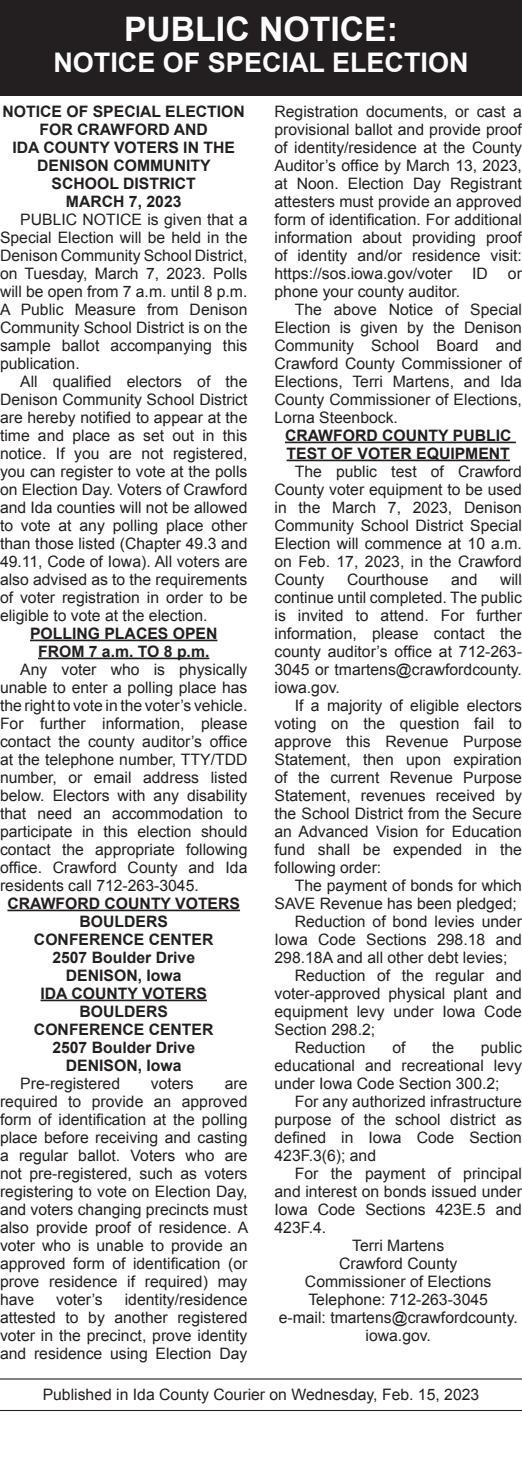
<style>
.page{position:relative;width:522px;height:1458px;background:#fff}
.page>*{position:absolute;margin:0;border:0;box-sizing:border-box;transform-origin:0 0}
.t1{font:700 33.75px "Arial";color:#fff}
.t2{font:700 27px "Arial";color:#fff}
.Legal_Body{font:15.75px/18px "Arial";color:#231f20;text-align:justify}
.Legal_Body-2{font:700 15.75px/18px "Arial";color:#231f20;text-align:center}
</style>
<div class="page">
<hr style="left:30px;top:640px;width:187px;height:1px;background:#231f20">
<hr style="left:38px;top:658px;width:171px;height:1px;background:#231f20">
<hr style="left:7px;top:910px;width:233px;height:1px;background:#231f20">
<hr style="left:41px;top:1000px;width:166px;height:1px;background:#231f20">
<hr style="left:285px;top:442px;width:231px;height:1px;background:#231f20">
<hr style="left:286px;top:460px;width:224px;height:1px;background:#231f20">
<hr style="left:0;top:1378px;width:522px;height:2px;background:#231f20">
<hr style="left:0;top:1410px;width:522px;height:1px;background:#231f20">
<div style="left:0;top:0;width:522px;height:96px;background:#231f20"></div>
<p class="t1" style="left:124px;top:6px;width:275px">PUBLIC NOTICE:</p>
<p class="t2" style="left:53px;top:45px;width:417px">NOTICE OF SPECIAL ELECTION</p>
<p class="Legal_Body-2" style="left:3px;top:103px;width:244px">NOTICE OF SPECIAL ELECTION</p>
<p class="Legal_Body-2" style="left:40px;top:121px;width:170px">FOR CRAWFORD AND</p>
<p class="Legal_Body-2" style="left:13px;top:139px;width:224px">IDA COUNTY VOTERS IN THE<br>DENISON COMMUNITY</p>
<p class="Legal_Body-2" style="left:52px;top:175px;width:146px">SCHOOL DISTRICT</p>
<p class="Legal_Body-2" style="left:66px;top:193px;width:117px">MARCH 7, 2023</p>
<p class="Legal_Body" style="left:0;top:210px;width:249px;text-indent:20px">PUBLIC NOTICE is given that a Special Election will be held in the Denison Community School District, on Tuesday, March 7, 2023. Polls will be open from 7 a.m. until 8 p.m.<br>A Public Measure from Denison Community School District is on the sample ballot accompanying this publication.</p>
<p class="Legal_Body" style="left:0;top:372px;width:249px;text-indent:20px">All qualified electors of the Denison Community School District are hereby notified to appear at the time and place as set out in this notice. If you are not registered, you can register to vote at the polls on Election Day. Voters of Crawford and Ida counties will not be allowed to vote at any polling place other than those listed (Chapter 49.3 and 49.11, Code of Iowa). All voters are also advised as to the requirements of voter registration in order to be eligible to vote at the election.</p>
<p class="Legal_Body-2" style="left:30px;top:625px;width:189px">POLLING PLACES OPEN</p>
<p class="Legal_Body-2" style="left:38px;top:643px;width:173px">FROM 7 a.m. TO 8 p.m.</p>
<p class="Legal_Body" style="left:0;top:660px;width:249px;text-indent:20px">Any voter who is physically unable to enter a polling place has the right to vote in the voter’s vehicle.<br>For further information, please contact the county auditor’s office at the telephone number, TTY/TDD number, or email address listed below. Electors with any disability that need an accommodation to participate in this election should contact the appropriate following office. Crawford County and Ida residents call 712-263-3045.</p>
<p class="Legal_Body-2" style="left:7px;top:895px;width:234px">CRAWFORD COUNTY VOTERS</p>
<p class="Legal_Body-2" style="left:79px;top:913px;width:90px">BOULDERS</p>
<p class="Legal_Body-2" style="left:34px;top:931px;width:181px">CONFERENCE CENTER</p>
<p class="Legal_Body-2" style="left:52px;top:949px;width:144px">2507 Boulder Drive</p>
<p class="Legal_Body-2" style="left:66px;top:967px;width:117px">DENISON, Iowa</p>
<p class="Legal_Body-2" style="left:41px;top:985px;width:168px">IDA COUNTY VOTERS</p>
<p class="Legal_Body-2" style="left:79px;top:1003px;width:90px">BOULDERS</p>
<p class="Legal_Body-2" style="left:34px;top:1021px;width:181px">CONFERENCE CENTER</p>
<p class="Legal_Body-2" style="left:52px;top:1039px;width:144px">2507 Boulder Drive</p>
<p class="Legal_Body-2" style="left:66px;top:1057px;width:117px">DENISON, Iowa</p>
<p class="Legal_Body" style="left:20px;top:1074px;width:101px">Pre-registered</p>
<p class="Legal_Body" style="left:151px;top:1074px;width:44px">voters</p>
<p class="Legal_Body" style="left:0;top:1074px;width:250px;text-indent:225px">are required to provide an approved form of identification at the polling place before receiving and casting a regular ballot. Voters who are not pre-registered, such as voters registering to vote on Election Day, and voters changing precincts must also provide proof of residence. A voter who is unable to provide an approved form of identification (or prove residence if required) may have</p>
<p class="Legal_Body" style="left:0;top:1290px;width:249px;text-indent:125px">identity/residence attested to by another registered voter in the precinct, prove identity and residence using Election Day</p>
<p class="Legal_Body" style="left:56px;top:1290px;width:48px">voter’s</p>
<p class="Legal_Body" style="left:274px;top:102px;width:249px">Registration documents, or cast a provisional ballot and provide proof of identity/residence at the County Auditor’s office by March 13, 2023, at Noon. Election Day Registrant attesters must provide an approved form of identification. For additional information about providing proof of identity and/or residence visit: https://sos.iowa.gov/voter</p>
<p class="Legal_Body" style="left:472px;top:264px;width:17px">ID</p>
<p class="Legal_Body" style="left:508px;top:264px;width:16px">or</p>
<p class="Legal_Body" style="left:274px;top:282px;width:187px">phone your county auditor.</p>
<p class="Legal_Body" style="left:274px;top:300px;width:249px;text-indent:20px">The above Notice of Special Election is given by the Denison Community School Board and Crawford County Commissioner of Elections, Terri Martens, and Ida County Commissioner of Elections, Lorna Steenbock.</p>
<p class="Legal_Body-2" style="left:285px;top:427px;width:228px;text-align:left">CRAWFORD COUNTY PUBLIC<br>TEST OF VOTER EQUIPMENT</p>
<p class="Legal_Body" style="left:274px;top:462px;width:249px;text-indent:20px">The public test of Crawford County voter equipment to be used in the March 7, 2023, Denison Community School District Special Election will commence at 10 a.m. on Feb. 17, 2023, in the Crawford County</p>
<p class="Legal_Body" style="left:347px;top:570px;width:83px">Courthouse</p>
<p class="Legal_Body" style="left:451px;top:570px;width:28px">and</p>
<p class="Legal_Body" style="left:274px;top:570px;width:249px;text-indent:225px">will continue until completed. The public is invited to attend. For further information, please contact the county auditor’s office at 712-263- 3045 or tmartens@crawfordcounty. iowa.gov.</p>
<p class="Legal_Body" style="left:274px;top:696px;width:249px;text-indent:20px">If a majority of eligible electors voting on the question fail to approve this Revenue Purpose Statement, then upon expiration of the current Revenue Purpose Statement, revenues received by the School District from the Secure an Advanced Vision for Education fund shall be expended in the following order:</p>
<p class="Legal_Body" style="left:274px;top:876px;width:249px;text-indent:20px">The payment of bonds for which<br>SAVE Revenue has been pledged;</p>
<p class="Legal_Body" style="left:274px;top:912px;width:249px;text-indent:20px">Reduction of bond levies under Iowa Code Sections 298.18 and 298.18A and all other debt levies;</p>
<p class="Legal_Body" style="left:274px;top:966px;width:249px;text-indent:20px">Reduction of the regular and voter-approved physical plant and equipment levy under Iowa Code Section 298.2;</p>
<p class="Legal_Body" style="left:295px;top:1038px;width:72px">Reduction</p>
<p class="Legal_Body" style="left:392px;top:1038px;width:15px">of</p>
<p class="Legal_Body" style="left:432px;top:1038px;width:23px">the</p>
<p class="Legal_Body" style="left:274px;top:1038px;width:249px;text-indent:206px">public educational and recreational levy under Iowa Code Section 300.2;</p>
<p class="Legal_Body" style="left:274px;top:1092px;width:249px;text-indent:20px">For any authorized infrastructure purpose of the school district as defined in Iowa Code Section 423F.3(6); and</p>
<p class="Legal_Body" style="left:274px;top:1164px;width:249px;text-indent:20px">For the payment of principal and interest on bonds issued under Iowa Code Sections 423E.5 and 423F.4.</p>
<p class="Legal_Body" style="left:352px;top:1236px;width:93px">Terri Martens</p>
<p class="Legal_Body" style="left:339px;top:1254px;width:120px">Crawford County</p>
<p class="Legal_Body" style="left:305px;top:1272px;width:188px">Commissioner of Elections</p>
<p class="Legal_Body" style="left:308px;top:1290px;width:181px">Telephone: 712-263-3045</p>
<p class="Legal_Body" style="left:279px;top:1308px;width:240px;text-align:center">e-mail: tmartens@crawfordcounty. iowa.gov.</p>
<p class="Legal_Body" style="left:43px;top:1385px;width:438px">Published in Ida County Courier on Wednesday, Feb. 15, 2023</p>
</div>
